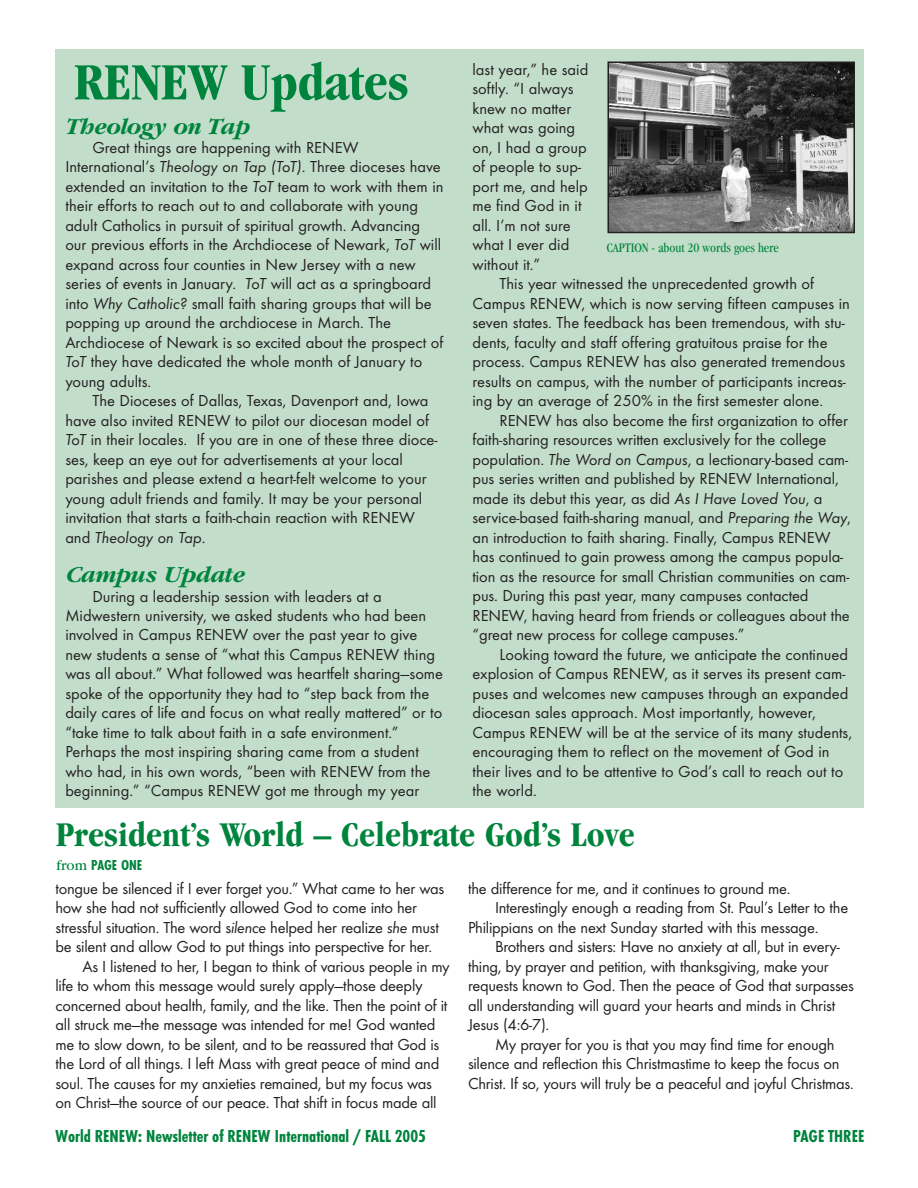
<style>
.page{position:relative;width:918px;height:1188px;background:#fff}
.page>*{position:absolute;margin:0;border:0;box-sizing:border-box;transform-origin:0 0}
.t1{font:700 condensed 54px "Garamond";color:#00843d}
.t2{font:700 condensed 36px "Garamond";color:#00843d}
.t3{font:italic 700 24px "Garamond";letter-spacing:-.015em;color:#00843d}
.t4{font:700 condensed 18px "Futura T";color:#00843d}
.t5{font:16.5px/19.5px "Futura T";color:#231f20}
.t6{font:700 condensed 15px "Futura T";color:#00843d}
.t7{font:condensed 13.5px "Garamond";letter-spacing:-.005em;color:#00843d}
.s1{font-style:italic}
.s2{font-family:"Garamond";font-weight:400;font-stretch:normal}
</style>
<div class="page">
<div style="left:55px;top:49px;width:809px;height:759px;background:#c3ddcb"></div>
<img style="left:611px;top:65px;width:241px;height:165px">
<div style="left:608px;top:62px;width:247px;height:171px;border:2px solid #231f20"></div>
<h1 class="t1" style="left:74px;top:61px;width:336px">RENEW Updates</h1>
<p class="t5" style="left:472px;top:61px;width:117px">last year,” he said softly. “I always knew no matter what was going on, I had a group of people to sup&shy;port me, and help me find God in it all. I’m not sure what I ever did without it.”</p>
<p class="t5" style="left:472px;top:276px;width:379px;text-indent:27px">This year witnessed the unprecedented growth of Campus RENEW, which is now serving fifteen campuses in seven states. The feedback has been tremendous, with stu&shy;dents, faculty and staff offering gratuitous praise for the process. Campus RENEW has also generated tremendous results on campus, with the number of participants increas&shy;ing by an average of 250% in the first semester alone.</p>
<p class="t5" style="left:472px;top:412px;width:380px;text-indent:27px">RENEW has also become the first organization to offer faith-sharing resources written exclusively for the college population. <span class="s1">The Word on Campus</span>, a lectionary-based cam&shy;pus series written and published by RENEW International, made its debut this year, as did <span class="s1">As I Have Loved You</span>, a service-based faith-sharing manual, and <span class="s1">Preparing the Way</span>, an introduction to faith sharing. Finally, Campus RENEW has continued to gain prowess among the campus popula&shy;tion as the resource for small Christian communities on cam&shy;pus. During this past year, many campuses contacted RENEW, having heard from friends or colleagues about the “great new process for college campuses.”</p>
<p class="t5" style="left:472px;top:646px;width:381px;text-indent:27px">Looking toward the future, we anticipate the continued explosion of Campus RENEW, as it serves its present cam&shy;puses and welcomes new campuses through an expanded diocesan sales approach. Most importantly, however, Campus RENEW will be at the service of its many students, encouraging them to reflect on the movement of God in their lives and to be attentive to God’s call to reach out to the world.</p>
<h3 class="t3" style="left:65px;top:117px;width:186px">Theology on Tap</h3>
<p class="t5" style="left:65px;top:139px;width:380px;text-indent:27px">Great things are happening with RENEW International’s <span class="s1">Theology on Tap (ToT)</span>. Three dioceses have extended an invitation to the <span class="s1">ToT</span> team to work with them in their efforts to reach out to and collaborate with young adult Catholics in pursuit of spiritual growth. Advancing our previous efforts in the Archdiocese of Newark, <span class="s1">ToT</span> will expand across four counties in New Jersey with a new series of events in January. <span class="s1">ToT</span> will act as a springboard into <span class="s1">Why Catholic?</span> small faith sharing groups that will be popping up around the archdiocese in March. The Archdiocese of Newark is so excited about the prospect of <span class="s1">ToT</span> they have dedicated the whole month of January to young adults.</p>
<p class="t5" style="left:65px;top:393px;width:374px;text-indent:27px">The Dioceses of Dallas, Texas, Davenport and, Iowa have also invited RENEW to pilot our diocesan model of <span class="s1">ToT</span> in their locales. If you are in one of these three dioce&shy;ses, keep an eye out for advertisements at your local parishes and please extend a heart-felt welcome to your young adult friends and family. It may be your personal invitation that starts a faith-chain reaction with RENEW and <span class="s1">Theology on Tap</span>.</p>
<h3 class="t3" style="left:65px;top:566px;width:181px">Campus Update</h3>
<p class="t5" style="left:65px;top:588px;width:379px;text-indent:27px">During a leadership session with leaders at a Midwestern university, we asked students who had been involved in Campus RENEW over the past year to give new students a sense of “what this Campus RENEW thing was all about.” What followed was heartfelt sharing—some spoke of the opportunity they had to “step back from the daily cares of life and focus on what really mattered” or to “take time to talk about faith in a safe environment.” Perhaps the most inspiring sharing came from a student who had, in his own words, “been with RENEW from the beginning.” “Campus RENEW got me through my year</p>
<h2 class="t2" style="left:56px;top:821px;width:580px">President’s World – Celebrate God’s Love</h2>
<p class="t7" style="left:607px;top:242px;width:173px">CAPTION - about 20 words goes here</p>
<p class="t6" style="left:57px;top:859px;width:87px"><span class="s2">from</span> PAGE ONE</p>
<p class="t5" style="left:56px;top:880px;width:390px">tongue be silenced if I ever forget you.” What came to her was</p>
<p class="t5" style="left:56px;top:900px;width:363px">how she had not sufficiently allowed God to come into her</p>
<p class="t5" style="left:56px;top:919px;width:385px">stressful situation. The word s<span class="s1">ilence</span> helped her realize <span class="s1">she</span> must</p>
<p class="t5" style="left:56px;top:939px;width:378px">be silent and allow God to put things into perspective for her.</p>
<p class="t5" style="left:83px;top:958px;width:369px">As I listened to her, I began to think of various people in my</p>
<p class="t5" style="left:56px;top:978px;width:369px">life to whom this message would surely apply—those deeply</p>
<p class="t5" style="left:56px;top:997px;width:394px">concerned about health, family, and the like. Then the point of it</p>
<p class="t5" style="left:56px;top:1017px;width:381px">all struck me—the message was intended for me! God wanted</p>
<p class="t5" style="left:56px;top:1036px;width:385px">me to slow down, to be silent, and to be reassured that God is</p>
<p class="t5" style="left:56px;top:1056px;width:385px">the Lord of all things. I left Mass with great peace of mind and</p>
<p class="t5" style="left:56px;top:1075px;width:378px">soul. The causes for my anxieties remained, but my focus was</p>
<p class="t5" style="left:56px;top:1095px;width:383px">on Christ—the source of our peace. That shift in focus made all</p>
<p class="t5" style="left:468px;top:880px;width:324px">the difference for me, and it continues to ground me.</p>
<p class="t5" style="left:495px;top:900px;width:355px">Interestingly enough a reading from St. Paul’s Letter to the</p>
<p class="t5" style="left:468px;top:919px;width:352px">Philippians on the next Sunday started with this message.</p>
<p class="t5" style="left:495px;top:939px;width:346px">Brothers and sisters: Have no anxiety at all, but in every-</p>
<p class="t5" style="left:468px;top:958px;width:362px">thing, by prayer and petition, with thanksgiving, make your</p>
<p class="t5" style="left:468px;top:978px;width:387px">requests known to God. Then the peace of God that surpasses</p>
<p class="t5" style="left:468px;top:997px;width:369px">all understanding will guard your hearts and minds in Christ</p>
<p class="t5" style="left:468px;top:1017px;width:83px">Jesus (4:6-7).</p>
<p class="t5" style="left:495px;top:1036px;width:341px">My prayer for you is that you may find time for enough</p>
<p class="t5" style="left:468px;top:1056px;width:373px">silence and reflection this Christmastime to keep the focus on</p>
<p class="t5" style="left:468px;top:1075px;width:387px">Christ. If so, yours will truly be a peaceful and joyful Christmas.</p>
<p class="t4" style="left:56px;top:1128px;width:372px">World RENEW: Newsletter of RENEW International / FALL 2005</p>
<p class="t4" style="left:793px;top:1128px;width:73px">PAGE THREE</p>
</div>
